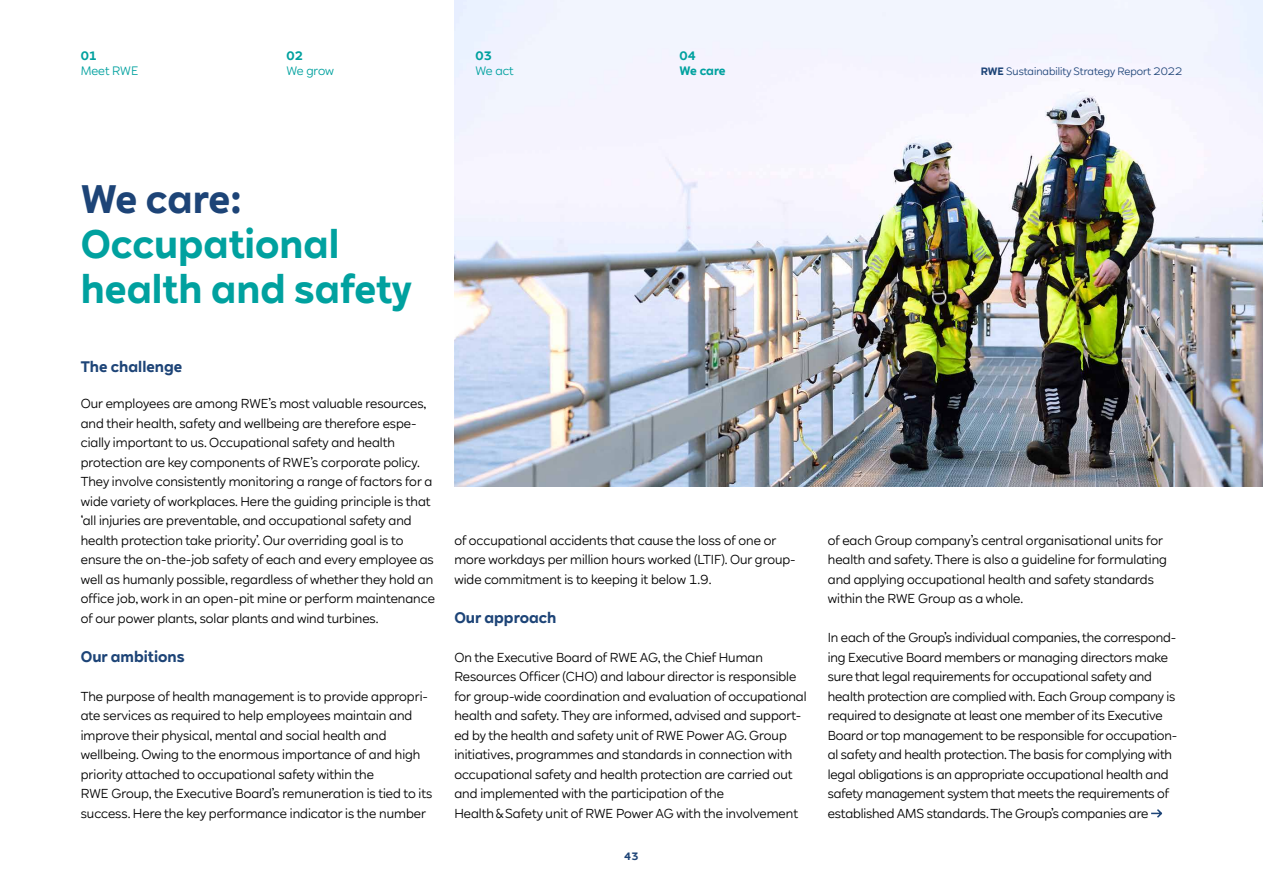
<style>
.page{position:relative;width:1263px;height:893px;background:#fff}
.page>*{position:absolute;margin:0;border:0;box-sizing:border-box;transform-origin:0 0}
.t1{font:700 39px/45px "RWE Sans";color:#00a19f}
.t2{font:700 39px "RWE Sans";letter-spacing:-.01em;color:#1d4477}
.t3{font:700 15px "RWE Sans";color:#1d4477}
.t4{font:12.75px/19.5px "RWE Sans";color:#000}
.t5{font:12px "RWE Sans";color:#00a19f}
.t6{font:700 12px/15px "RWE Sans";color:#00a19f}
.t7{font:10.5px "RWE Sans";color:#1d4477}
.t8{font:700 10.5px "RWE Sans";color:#1d4477}
.s1{font-weight:700}
</style>
<div class="page">
<img style="left:454px;top:0;width:809px;height:486px">
<svg style="left:1151px;top:809px;width:12px;height:9px"></svg>
<p class="t6" style="left:81px;top:49px;width:18px">01</p>
<p class="t5" style="left:81px;top:64px;width:59px">Meet RWE</p>
<p class="t6" style="left:286px;top:49px;width:18px">02</p>
<p class="t5" style="left:286px;top:64px;width:49px">We grow</p>
<p class="t6" style="left:475px;top:49px;width:18px">03</p>
<p class="t5" style="left:475px;top:64px;width:40px">We act</p>
<p class="t6" style="left:680px;top:49px;width:48px">04<br>We care</p>
<p class="t7" style="left:981px;top:65px;width:203px"><span class="s1">RWE</span> Sustainability Strategy Report 2022</p>
<h1 class="t2" style="left:81px;top:175px;width:162px">We care:</h1>
<h1 class="t1" style="left:81px;top:222px;width:333px">Occupational health and safety</h1>
<p class="t3" style="left:81px;top:357px;width:103px">The challenge</p>
<p class="t4" style="left:81px;top:394px;width:356px">Our employees are among RWE’s most valuable resources, and their health, safety and wellbeing are therefore espe&shy;cially important to us. Occupational safety and health protection are key components of RWE’s corporate policy.<br>They involve consistently monitoring a range of factors for a wide variety of workplaces. Here the guiding principle is that ‘all injuries are preventable, and occupational safety and health protection take priority’. Our overriding goal is to ensure the on-the-job safety of each and every employee as well as humanly possible, regardless of whether they hold an office job, work in an open-pit mine or perform maintenance of our power plants, solar plants and wind turbines.</p>
<p class="t3" style="left:81px;top:647px;width:105px">Our ambitions</p>
<p class="t4" style="left:81px;top:687px;width:353px">The purpose of health management is to provide appropri&shy;ate services as required to help employees maintain and improve their physical, mental and social health and wellbeing. Owing to the enormous importance of and high priority attached to occupational safety within the<br>RWE Group, the Executive Board’s remuneration is tied to its success. Here the key performance indicator is the number</p>
<p class="t4" style="left:454px;top:531px;width:343px">of occupational accidents that cause the loss of one or more workdays per million hours worked (LTIF). Our group&shy;wide commitment is to keeping it below 1.9.</p>
<p class="t3" style="left:454px;top:608px;width:104px">Our approach</p>
<p class="t4" style="left:454px;top:648px;width:354px">On the Executive Board of RWE AG, the Chief Human Resources Officer (CHO) and labour director is responsible for group-wide coordination and evaluation of occupational health and safety. They are informed, advised and support&shy;ed by the health and safety unit of RWE Power AG. Group initiatives, programmes and standards in connection with occupational safety and health protection are carried out and implemented with the participation of the<br>Health &amp; Safety unit of RWE Power AG with the involvement</p>
<p class="t8" style="left:624px;top:849px;width:16px">43</p>
<p class="t4" style="left:828px;top:531px;width:341px">of each Group company’s central organisational units for health and safety. There is also a guideline for formulating and applying occupational health and safety standards within the RWE Group as a whole.</p>
<p class="t4" style="left:828px;top:628px;width:351px">In each of the Group’s individual companies, the correspond&shy;ing Executive Board members or managing directors make sure that legal requirements for occupational safety and health protection are complied with. Each Group company is required to designate at least one member of its Executive Board or top management to be responsible for occupation&shy;al safety and health protection. The basis for complying with legal obligations is an appropriate occupational health and safety management system that meets the requirements of established AMS standards. The Group’s companies are</p>
</div>
